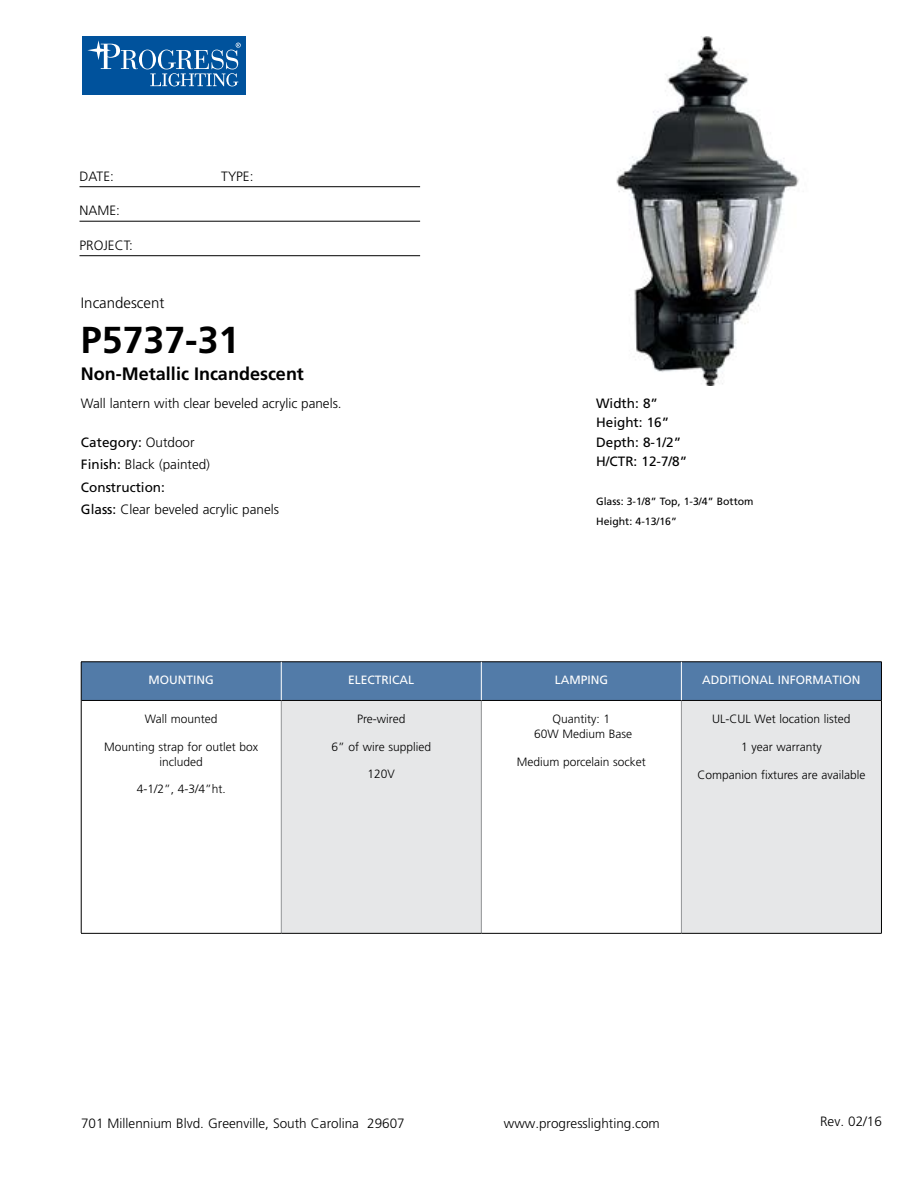
<style>
.page{position:relative;width:918px;height:1188px;background:#fff}
.page>*{position:absolute;margin:0;border:0;box-sizing:border-box;transform-origin:0 0}
.t1{font:700 37.5px "Frutiger LT Std";color:#000}
.t2{font:700 18px "Frutiger LT Std";color:#000}
.t3{font:300 15px "Frutiger LT Std";color:#000}
.t4{font:300 13.5px/22.5px "Frutiger LT Std";color:#000}
.t5{font:13.5px/19.5px "Frutiger LT Std";color:#000}
.t6{font:300 12px/15px "Frutiger LT Std";color:#000;text-align:center}
.t7{font:12px "Frutiger LT Std";color:#fff}
.t8{font:10.5px/19.5px "Frutiger LT Std";color:#000}
.s1{font-weight:400}
</style>
<div class="page">
<div style="left:82px;top:36px;width:164px;height:59px;background:#00529c"></div>
<svg style="left:139px;top:50px;width:17px;height:19px"></svg>
<div style="left:142px;top:50px;width:11px;height:19px;background:#00529c;border-radius:50%"></div>
<svg style="left:87px;top:40px;width:51px;height:29px"></svg>
<svg style="left:150px;top:43px;width:91px;height:43px"></svg>
<hr style="left:80px;top:186px;width:340px;height:1px;background:#000">
<hr style="left:80px;top:221px;width:340px;height:1px;background:#000">
<hr style="left:80px;top:255px;width:340px;height:1px;background:#000">
<div style="left:82px;top:663px;width:799px;height:37px;background:#527ba8"></div>
<div style="left:281px;top:700px;width:200px;height:233px;background:#e6e7e8"></div>
<div style="left:681px;top:700px;width:200px;height:233px;background:#e6e7e8"></div>
<hr style="left:281px;top:701px;width:1px;height:232px;background:#939598">
<hr style="left:481px;top:701px;width:1px;height:232px;background:#939598">
<hr style="left:681px;top:701px;width:1px;height:232px;background:#939598">
<hr style="left:81px;top:700px;width:200px;height:1px;background:#000">
<hr style="left:281px;top:700px;width:200px;height:1px;background:#000">
<hr style="left:481px;top:700px;width:200px;height:1px;background:#000">
<hr style="left:681px;top:700px;width:200px;height:1px;background:#000">
<hr style="left:81px;top:933px;width:200px;height:1px;background:#000">
<hr style="left:281px;top:933px;width:200px;height:1px;background:#000">
<hr style="left:481px;top:933px;width:200px;height:1px;background:#000">
<hr style="left:681px;top:933px;width:201px;height:1px;background:#000">
<hr style="left:81px;top:662px;width:200px;height:1px;background:#000">
<hr style="left:81px;top:662px;width:1px;height:38px;background:#000">
<hr style="left:281px;top:662px;width:200px;height:1px;background:#000">
<hr style="left:481px;top:662px;width:200px;height:1px;background:#000">
<hr style="left:681px;top:662px;width:201px;height:1px;background:#000">
<hr style="left:881px;top:662px;width:1px;height:38px;background:#000">
<hr style="left:81px;top:700px;width:1px;height:233px;background:#000">
<hr style="left:881px;top:700px;width:1px;height:233px;background:#000">
<hr style="left:281px;top:662px;width:1px;height:38px;background:#fff">
<hr style="left:681px;top:662px;width:1px;height:38px;background:#fff">
<hr style="left:481px;top:662px;width:1px;height:38px;background:#fff">
<img style="left:616px;top:36px;width:183px;height:349px">
<p class="t4" style="left:80px;top:166px;width:36px">DATE:</p>
<p class="t4" style="left:221px;top:166px;width:34px">TYPE:</p>
<p class="t4" style="left:80px;top:201px;width:42px">NAME:</p>
<p class="t4" style="left:80px;top:235px;width:55px">PROJECT:</p>
<p class="t3" style="left:81px;top:296px;width:85px">Incandescent</p>
<h1 class="t1" style="left:81px;top:318px;width:160px">P5737-31</h1>
<h2 class="t2" style="left:81px;top:363px;width:225px">Non-Metallic Incandescent</h2>
<p class="t4" style="left:81px;top:393px;width:262px">Wall lantern with clear beveled acrylic panels.</p>
<p class="t4" style="left:81px;top:432px;width:200px"><span class="s1">Category:</span> Outdoor<br><span class="s1">Finish:</span> Black (painted)<br><span class="s1">Construction:<br>Glass:</span> Clear beveled acrylic panels</p>
<p class="t5" style="left:596px;top:394px;width:93px">Width: 8”<br>Height: 16”<br>Depth: 8-1/2”<br>H/CTR: 12-7/8”</p>
<p class="t8" style="left:596px;top:493px;width:159px">Glass: 3-1/8” Top, 1-3/4” Bottom<br>Height: 4-13/16”</p>
<p class="t7" style="left:149px;top:675px;width:67px">MOUNTING</p>
<p class="t7" style="left:348px;top:675px;width:68px">ELECTRICAL</p>
<p class="t7" style="left:555px;top:675px;width:55px">LAMPING</p>
<p class="t7" style="left:702px;top:675px;width:160px">ADDITIONAL INFORMATION</p>
<p class="t6" style="left:145px;top:712px;width:74px">Wall mounted</p>
<p class="t6" style="left:104px;top:740px;width:156px">Mounting strap for outlet box included</p>
<p class="t6" style="left:137px;top:783px;width:91px">4-1/2”, 4-3/4”ht.</p>
<p class="t6" style="left:357px;top:712px;width:50px">Pre-wired</p>
<p class="t6" style="left:332px;top:740px;width:101px">6” of wire supplied</p>
<p class="t6" style="left:368px;top:768px;width:29px">120V</p>
<p class="t6" style="left:712px;top:712px;width:140px">UL-CUL Wet location listed</p>
<p class="t6" style="left:741px;top:740px;width:82px">1 year warranty</p>
<p class="t6" style="left:697px;top:768px;width:169px">Companion fixtures are available</p>
<p class="t6" style="left:534px;top:712px;width:100px">Quantity: 1<br>60W Medium Base</p>
<p class="t6" style="left:517px;top:755px;width:131px">Medium porcelain socket</p>
<p class="t4" style="left:81px;top:1113px;width:325px">701 Millennium Blvd. Greenville, South Carolina 29607</p>
<p class="t4" style="left:504px;top:1113px;width:158px">www.progresslighting.com</p>
<p class="t4" style="left:820px;top:1111px;width:63px">Rev. 02/16</p>
</div>
